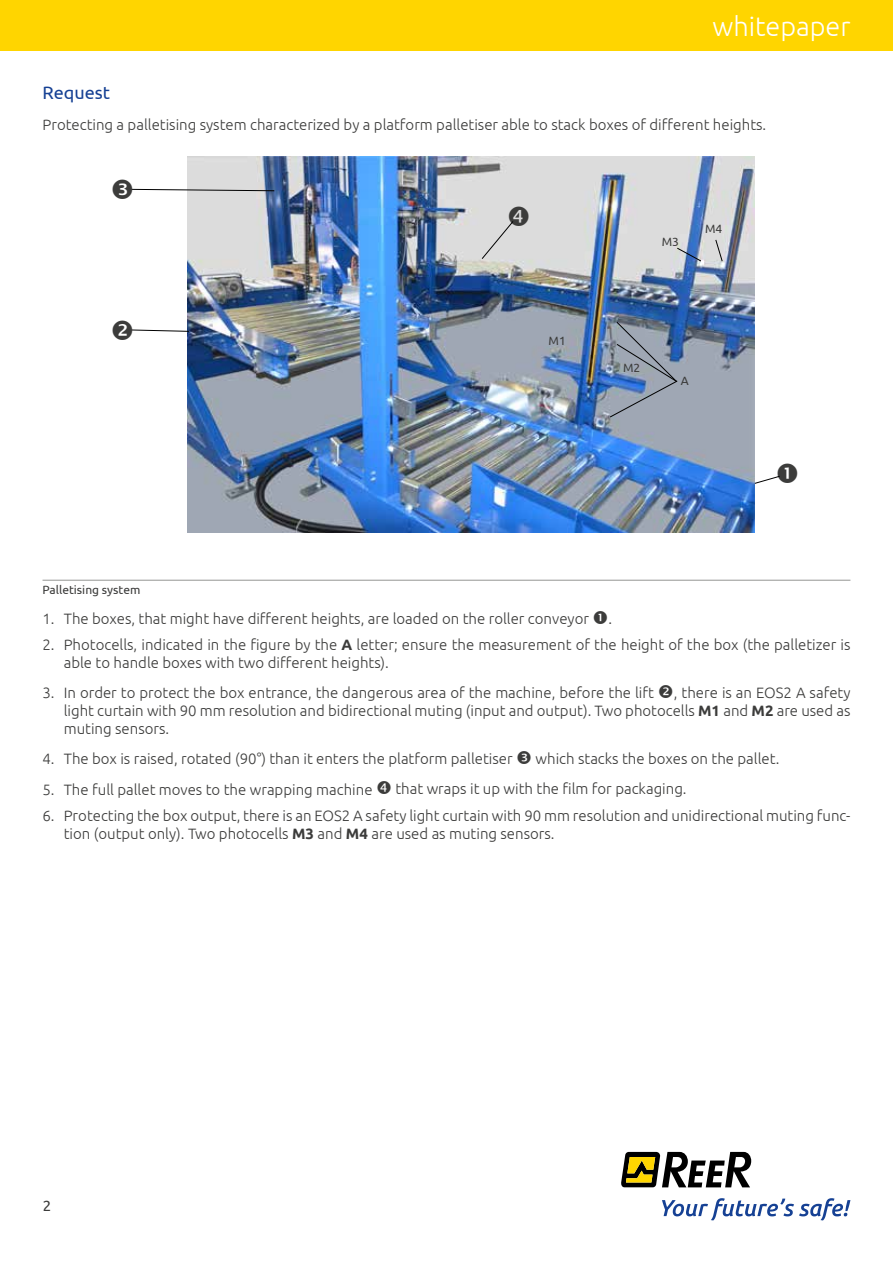
<style>
.page{position:relative;width:893px;height:1263px;background:#fff}
.page>*{position:absolute;margin:0;border:0;box-sizing:border-box;transform-origin:0 0}
.t1{font:300 27px "Ubuntu";color:#fff}
.t2{font:18px "Ubuntu";color:#164194}
.t3{font:300 15px/18px "Ubuntu";color:#3c3c3b}
.t4{font:15px "Ubuntu";color:#3c3c3b}
.t5{font:12px "Ubuntu";color:#3c3c3b}
.s1{font-weight:700}
</style>
<div class="page">
<div style="left:0;top:0;width:893px;height:51px;background:#ffd500"></div>
<svg style="left:621px;top:1152px;width:130px;height:35px"></svg>
<svg style="left:662px;top:1198px;width:188px;height:22px"></svg>
<hr style="left:43px;top:580px;width:807px;height:1px;background:#a0a19f">
<img style="left:187px;top:156px;width:568px;height:376px">
<img style="left:610px;top:322px;width:68px;height:95px">
<svg style="left:677px;top:248px;width:24px;height:13px"></svg>
<svg style="left:715px;top:239px;width:8px;height:23px"></svg>
<svg style="left:754px;top:463px;width:26px;height:21px"></svg>
<svg style="left:129px;top:320px;width:60px;height:20px"></svg>
<svg style="left:130px;top:179px;width:145px;height:20px"></svg>
<div style="left:482px;top:206px;width:46px;height:53px;background:#dcdcdc"></div>
<h1 class="t1" style="left:712px;top:10px;width:140px">whitepaper</h1>
<p class="t2" style="left:43px;top:82px;width:69px">Request</p>
<p class="t3" style="left:43px;top:115px;width:725px">Protecting a palletising system characterized by a platform palletiser able to stack boxes of different heights.</p>
<p class="t5" style="left:549px;top:334px;width:19px">M1</p>
<p class="t5" style="left:662px;top:234px;width:19px">M3</p>
<p class="t5" style="left:705px;top:221px;width:19px">M4</p>
<p class="t5" style="left:623px;top:360px;width:19px">M2</p>
<p class="t5" style="left:681px;top:374px;width:9px">A</p>
<p class="t5" style="left:43px;top:582px;width:99px">Palletising system</p>
<p class="t3" style="left:43px;top:609px;width:548px">1. The boxes, that might have different heights, are loaded on the roller conveyor</p>
<p class="t3" style="left:608px;top:609px;width:5px">.</p>
<p class="t3" style="left:64px;top:635px;width:788px;text-indent:-21px">2. Photocells, indicated in the figure by the <span class="s1">A</span> letter; ensure the measurement of the height of the box (the palletizer is able to handle boxes with two different heights).</p>
<p class="t3" style="left:43px;top:683px;width:613px">3. In order to protect the box entrance, the dangerous area of the machine, before the lift</p>
<p class="t3" style="left:64px;top:683px;width:788px;text-align:justify;text-indent:610px">, there is an EOS2 A safety light curtain with 90 mm resolution and bidirectional muting (input and output). Two photocells <span class="s1">M1</span> and <span class="s1">M2</span> are used as muting sensors.</p>
<p class="t3" style="left:43px;top:750px;width:472px">4. The box is raised, rotated (90°) than it enters the platform palletiser</p>
<p class="t3" style="left:536px;top:750px;width:245px">which stacks the boxes on the pallet.</p>
<p class="t3" style="left:43px;top:780px;width:332px">5. The full pallet moves to the wrapping machine</p>
<p class="t3" style="left:395px;top:780px;width:293px">that wraps it up with the film for packaging.</p>
<p class="t3" style="left:64px;top:806px;width:788px;text-indent:-21px">6. Protecting the box output, there is an EOS2 A safety light curtain with 90 mm resolution and unidirectional muting func&shy;tion (output only). Two photocells <span class="s1">M3</span> and <span class="s1">M4</span> are used as muting sensors.</p>
<p class="t4" style="left:43px;top:1197px;width:10px">2</p>
</div>
